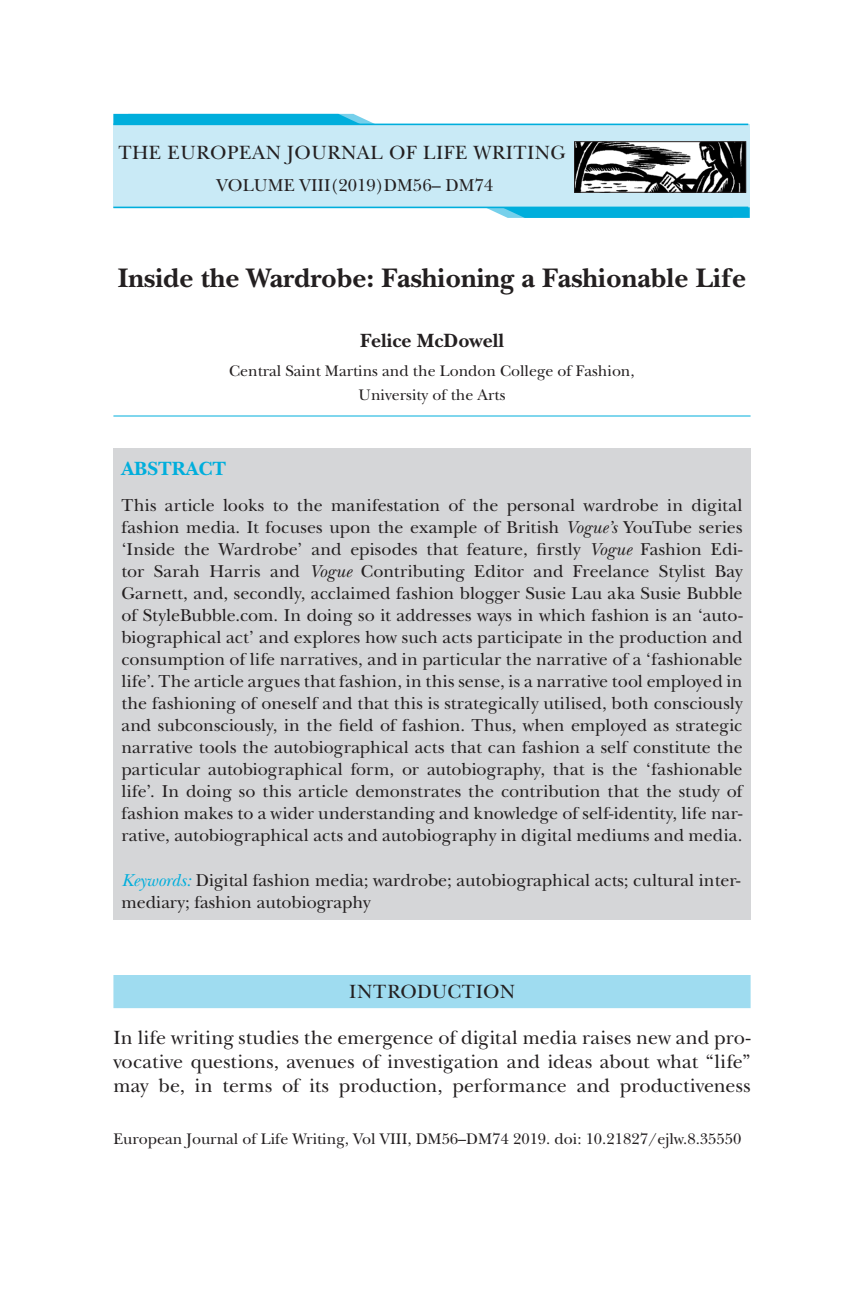
<style>
.page{position:relative;width:864px;height:1296px;background:#fff}
.page>*{position:absolute;margin:0;border:0;box-sizing:border-box;transform-origin:0 0}
.t1{font:700 28px "New Baskerville";color:#231f20}
.t2{font:20px/24px "New Baskerville";letter-spacing:.025em;color:#231f20;text-align:justify}
.t3{font:700 20px "New Baskerville";color:#231f20}
.t4{font:700 20px "New Baskerville";color:#00aedc}
.t5{font:18px/22px "New Baskerville";color:#231f20;text-align:justify}
.t6{font:16px/24px "New Baskerville";color:#231f20;text-align:center}
.s1{font-style:italic}
.s2{font-style:italic;color:#00aedc}
</style>
<div class="page">
<div style="left:113px;top:124px;width:637px;height:83px;background:#c9eaf6"></div>
<svg style="left:113px;top:114px;width:263px;height:10px;background:#11b3de"></svg>
<svg style="left:485px;top:207px;width:265px;height:11px;background:#14b4de"></svg>
<hr style="left:113px;top:124px;width:635px;height:1px;background:#00aedc">
<hr style="left:113px;top:207px;width:635px;height:1px;background:#00aedc">
<img style="left:576px;top:143px;width:168px;height:48px">
<div style="left:574px;top:141px;width:172px;height:52px;border:1px solid #231f20"></div>
<hr style="left:113px;top:416px;width:638px;height:1px;background:#00aedc">
<div style="left:113px;top:448px;width:638px;height:472px;background:#d5d6d8"></div>
<div style="left:113px;top:975px;width:638px;height:33px;background:#9fdcf0"></div>
<p class="t2" style="left:118px;top:140px;width:449px">The European Journal of Life Writing</p>
<p class="t5" style="left:216px;top:174px;width:26px">VOLU</p>
<p class="t5" style="left:268px;top:174px;width:227px">ME VIII (2019)DM56– DM74</p>
<h1 class="t1" style="left:118px;top:261px;width:630px">Inside the Wardrobe: Fashioning a Fashionable Life</h1>
<p class="t3" style="left:360px;top:329px;width:145px">Felice McDowell</p>
<p class="t6" style="left:229px;top:359px;width:407px">Central Saint Martins and the London College of Fashion,<br>University of the Arts</p>
<p class="t4" style="left:121px;top:456px;width:106px">ABSTRACT</p>
<p class="t5" style="left:121px;top:494px;width:624px">This article looks to the manifestation of the personal wardrobe in digital fashion media. It focuses upon the example of British <span class="s1">Vogue’s</span> YouTube series ‘Inside the Wardrobe’ and episodes that feature, firstly <span class="s1">Vogue</span> Fashion Edi&shy;tor Sarah Harris and <span class="s1">Vogue</span> Contributing Editor and Freelance Stylist Bay Garnett, and, secondly, acclaimed fashion blogger Susie Lau aka Susie Bubble of StyleBubble.com. In doing so it addresses ways in which fashion is an ‘auto&shy;biographical act’ and explores how such acts participate in the production and consumption of life narratives, and in particular the narrative of a ‘fashionable life’. The article argues that fashion, in this sense, is a narrative tool employed in the fashioning of oneself and that this is strategically utilised, both consciously and subconsciously, in the field of fashion. Thus, when employed as strategic narrative tools the autobiographical acts that can fashion a self constitute the particular autobiographical form, or autobiography, that is the ‘fashionable life’. In doing so this article demonstrates the contribution that the study of fashion makes to a wider understanding and knowledge of self-identity, life nar&shy;rative, autobiographical acts and autobiography in digital mediums and media.</p>
<p class="t5" style="left:121px;top:869px;width:621px"><span class="s2">Keywords:</span> Digital fashion media; wardrobe; autobiographical acts; cultural inter&shy;mediary; fashion autobiography</p>
<p class="t2" style="left:349px;top:980px;width:141px">INTRODUCTION</p>
<p class="t2" style="left:113px;top:1026px;width:639px">In life writing studies the emergence of digital media raises new and pro&shy;vocative questions, avenues of investigation and ideas about what “life” may be, in terms of its production, performance and productiveness</p>
<p class="t6" style="left:113px;top:1127px;width:630px">European Journal of Life Writing, Vol VIII, DM56–DM74 2019. doi: 10.21827/ejlw.8.35550</p>
</div>
